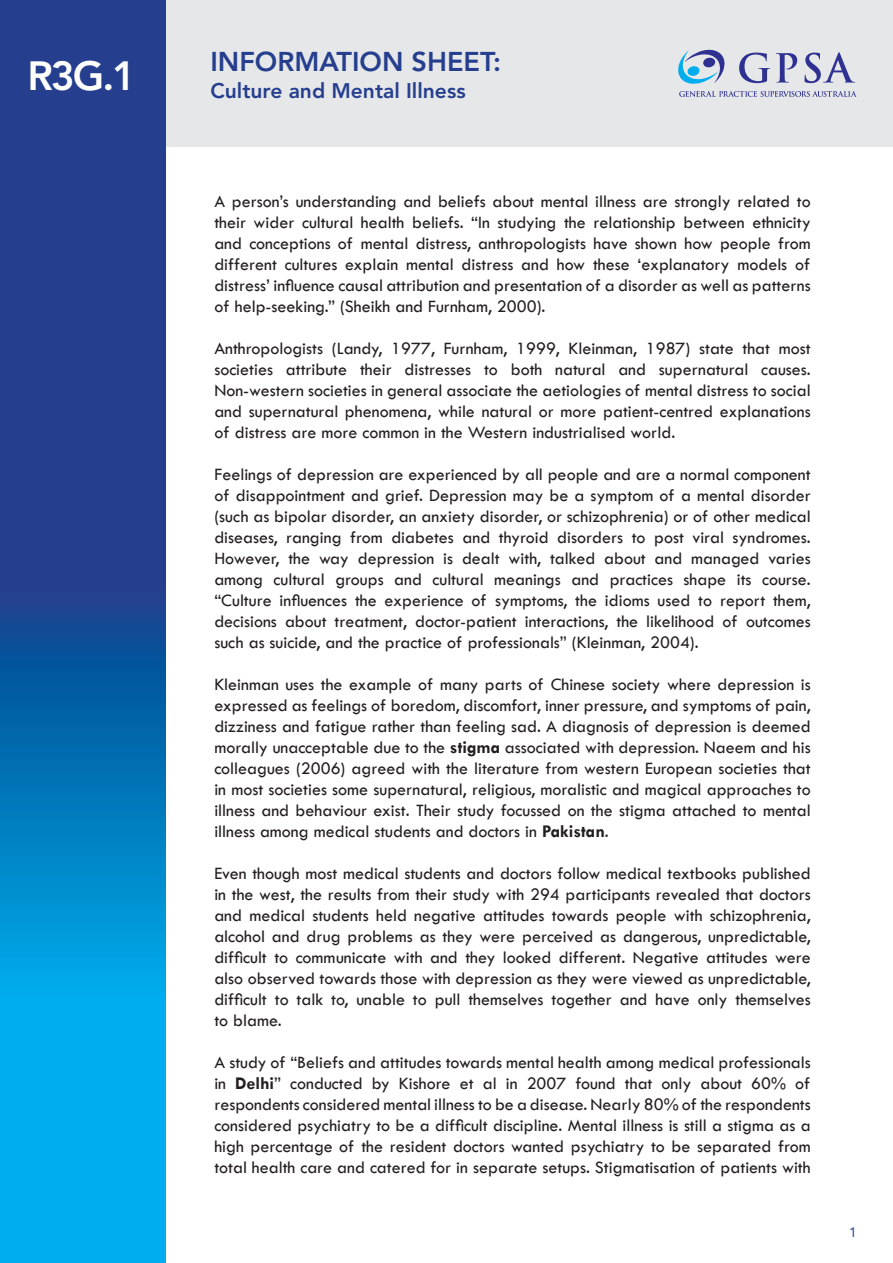
<style>
.page{position:relative;width:893px;height:1263px;background:#fff}
.page>*{position:absolute;margin:0;border:0;box-sizing:border-box;transform-origin:0 0}
.t1{font:800 40.5px "Avenir";color:#fff}
.t2{font:800 27px "Avenir";color:#253f8e}
.t3{font:800 21px "Avenir";color:#253f8e}
.t4{font:500 18px/21px "Tw Cen";color:#231f20;text-align:justify}
.t5{font:13.5px "Avenir";color:#253f8e}
.s1{font-weight:700}
</style>
<div class="page">
<div style="left:152px;top:0;width:741px;height:147px;background:#e6e7e9"></div>
<svg style="left:0;top:0;width:166px;height:1263px;background:#1268b0"></svg>
<svg style="left:678px;top:50px;width:47px;height:34px"></svg>
<svg style="left:679px;top:91px;width:178px;height:6px"></svg>
<svg style="left:739px;top:53px;width:31px;height:30px"></svg>
<svg style="left:776px;top:53px;width:21px;height:30px"></svg>
<svg style="left:804px;top:52px;width:51px;height:31px"></svg>
<h1 class="t1" style="left:27px;top:52px;width:110px">R3G.1</h1>
<h2 class="t2" style="left:210px;top:46px;width:292px">INFORMATION SHEET:</h2>
<p class="t3" style="left:210px;top:78px;width:257px">Culture and Mental Illness</p>
<p class="t4" style="left:214px;top:191px;width:598px">A person’s understanding and beliefs about mental illness are strongly related to their wider cultural health beliefs. “In studying the relationship between ethnicity and conceptions of mental distress, anthropologists have shown how people from different cultures explain mental distress and how these ‘explanatory models of distress’ influence causal attribution and presentation of a disorder as well as patterns of help-seeking.” (Sheikh and Furnham, 2000).</p>
<p class="t4" style="left:214px;top:338px;width:598px">Anthropologists (Landy, 1977, Furnham, 1999, Kleinman, 1987) state that most societies attribute their distresses to both natural and supernatural causes.<br>Non-western societies in general associate the aetiologies of mental distress to social and supernatural phenomena, while natural or more patient-centred explanations of distress are more common in the Western industrialised world.</p>
<p class="t4" style="left:214px;top:464px;width:598px">Feelings of depression are experienced by all people and are a normal component of disappointment and grief. Depression may be a symptom of a mental disorder (such as bipolar disorder, an anxiety disorder, or schizophrenia) or of other medical diseases, ranging from diabetes and thyroid disorders to post viral syndromes.<br>However, the way depression is dealt with, talked about and managed varies among cultural groups and cultural meanings and practices shape its course. “Culture influences the experience of symptoms, the idioms used to report them, decisions about treatment, doctor-patient interactions, the likelihood of outcomes such as suicide, and the practice of professionals” (Kleinman, 2004).</p>
<p class="t4" style="left:214px;top:674px;width:598px">Kleinman uses the example of many parts of Chinese society where depression is expressed as feelings of boredom, discomfort, inner pressure, and symptoms of pain, dizziness and fatigue rather than feeling sad. A diagnosis of depression is deemed morally unacceptable due to the <span class="s1">stigma</span> associated with depression. Naeem and his colleagues (2006) agreed with the literature from western European societies that in most societies some supernatural, religious, moralistic and magical approaches to illness and behaviour exist. Their study focussed on the stigma attached to mental illness among medical students and doctors in <span class="s1">Pakistan</span>.</p>
<p class="t4" style="left:214px;top:863px;width:598px">Even though most medical students and doctors follow medical textbooks published in the west, the results from their study with 294 participants revealed that doctors and medical students held negative attitudes towards people with schizophrenia, alcohol and drug problems as they were perceived as dangerous, unpredictable, difficult to communicate with and they looked different. Negative attitudes were also observed towards those with depression as they were viewed as unpredictable, difficult to talk to, unable to pull themselves together and have only themselves to blame.</p>
<p class="t4" style="left:214px;top:1052px;width:598px">A study of “Beliefs and attitudes towards mental health among medical professionals in <span class="s1">Delhi</span>” conducted by Kishore et al in 2007 found that only about 60% of respondents considered mental illness to be a disease. Nearly 80% of the respondents considered psychiatry to be a difficult discipline. Mental illness is still a stigma as a high percentage of the resident doctors wanted psychiatry to be separated from total health care and catered for in separate setups. Stigmatisation of patients with</p>
<p class="t5" style="left:849px;top:1224px;width:9px">1</p>
</div>
